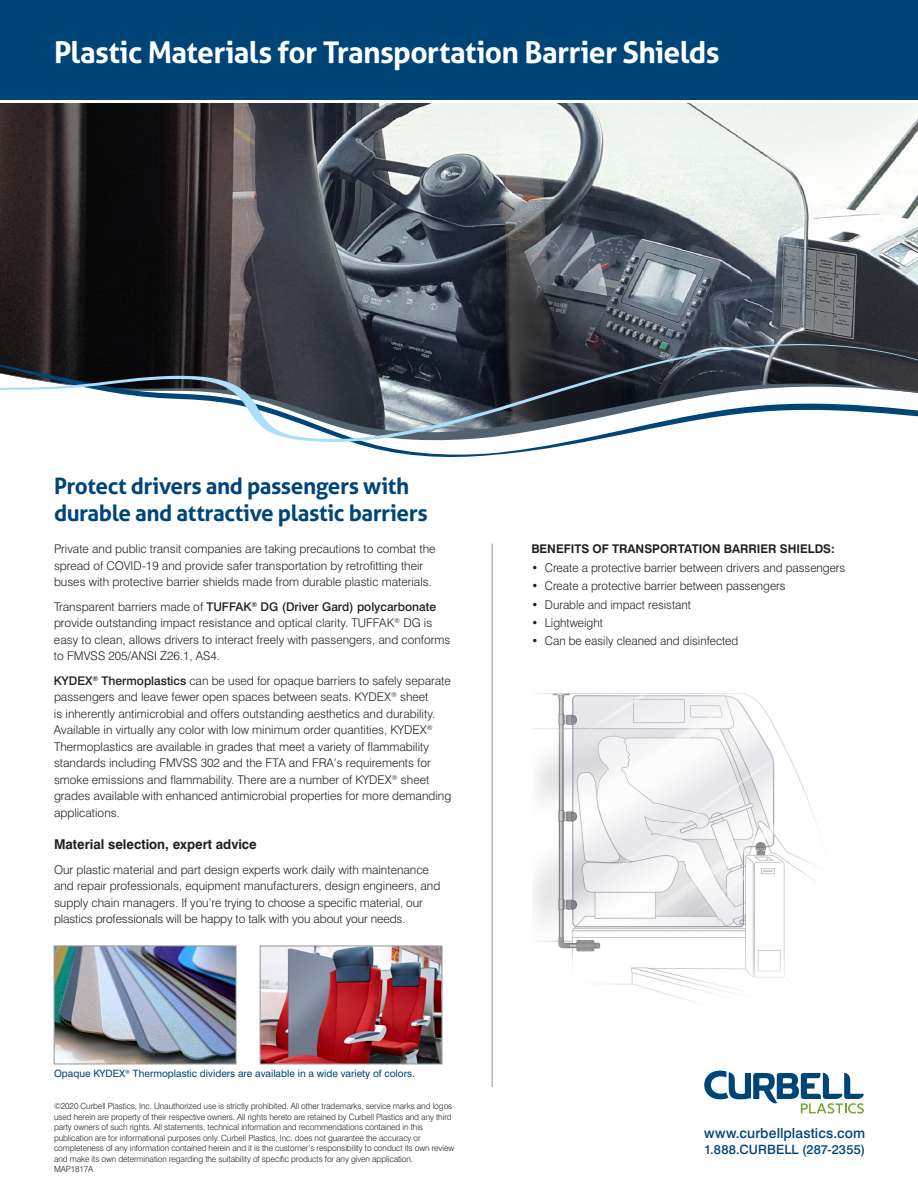
<style>
.page{position:relative;width:918px;height:1188px;background:#fff}
.page>*{position:absolute;margin:0;border:0;box-sizing:border-box;transform-origin:0 0}
.t1{font:700 30px "Aller";letter-spacing:-.025em;color:#fff}
.t2{font:700 22.5px/27px "Aller";letter-spacing:-.02em;color:#004578}
.t3{font:500 13.95px "Swiss 721 BT";letter-spacing:.005em;color:#004578}
.Body_Front{font:700 13.5px "Swiss 721 BT";color:#231f20}
.t4{font:500 12.9px "Swiss 721 BT";letter-spacing:.015em;color:#004578}
.Body_Front-2{font:300 12px/16.5px "Swiss 721 BT";color:#231f20}
.t5{font:700 12px "Swiss 721 BT";color:#231f20}
.t6{font:10.2px "Swiss 721 BT";color:#004578}
.t7{font:300 8.55px/10.5px "Swiss 721 BT";letter-spacing:-.01em;color:#231f20}
.s1{font-weight:500}
</style>
<div class="page">
<img style="left:0;top:103px;width:918px;height:240px">
<svg style="left:352px;top:442px;width:232px;height:15px"></svg>
<svg style="left:0;top:343px;width:918px;height:99px"></svg>
<div style="left:0;top:0;width:918px;height:101px;background:#004578"></div>
<hr style="left:0;top:100px;width:918px;height:3px;background:#fff">
<hr style="left:492px;top:544px;width:1px;height:543px;background:#939598">
<img style="left:56px;top:947px;width:179px;height:115px">
<div style="left:54px;top:945px;width:183px;height:119px;border:1px solid #939598"></div>
<svg style="left:704px;top:1071px;width:160px;height:43px"></svg>
<img style="left:533px;top:693px;width:284px;height:310px">
<img style="left:262px;top:947px;width:179px;height:115px">
<div style="left:260px;top:945px;width:183px;height:119px;border:1px solid #939598"></div>
<p class="t1" style="left:54px;top:34px;width:667px">Plastic Materials for Transportation Barrier Shields</p>
<p class="t2" style="left:54px;top:472px;width:375px">Protect drivers and passengers with durable and attractive plastic barriers</p>
<p class="Body_Front-2" style="left:54px;top:541px;width:383px">Private and public transit companies are taking precautions to combat the spread of COVID-19 and provide safer transportation by retrofitting their buses with protective barrier shields made from durable plastic materials.</p>
<p class="Body_Front-2" style="left:54px;top:598px;width:398px">Transparent barriers made of <span class="s1">TUFFAK</span><sup>®</sup> <span class="s1">DG (Driver Gard) polycarbonate </span>provide outstanding impact resistance and optical clarity. TUFFAK<sup>®</sup> DG is easy to clean, allows drivers to interact freely with passengers, and conforms to FMVSS 205/ANSI Z26.1, AS4.</p>
<p class="Body_Front-2" style="left:54px;top:672px;width:399px"><span class="s1">KYDEX</span><sup>®</sup> <span class="s1">Thermoplastics</span> can be used for opaque barriers to safely separate passengers and leave fewer open spaces between seats. KYDEX<sup>®</sup> sheet<br>is inherently antimicrobial and offers outstanding aesthetics and durability.<br>Available in virtually any color with low minimum order quantities, KYDEX<sup>® </sup>Thermoplastics are available in grades that meet a variety of flammability standards including FMVSS 302 and the FTA and FRA’s requirements for smoke emissions and flammability. There are a number of KYDEX<sup>®</sup> sheet grades available with enhanced antimicrobial properties for more demanding applications.</p>
<p class="Body_Front" style="left:54px;top:836px;width:204px">Material selection, expert advice</p>
<p class="Body_Front-2" style="left:54px;top:861px;width:388px">Our plastic material and part design experts work daily with maintenance and repair professionals, equipment manufacturers, design engineers, and supply chain managers. If you’re trying to choose a specific material, our plastics professionals will be happy to talk with you about your needs.</p>
<p class="t6" style="left:54px;top:1068px;width:362px">Opaque KYDEX<sup>®</sup> Thermoplastic dividers are available in a wide variety of colors.</p>
<p class="t7" style="left:54px;top:1101px;width:402px">©2020 Curbell Plastics, Inc. Unauthorized use is strictly prohibited. All other trademarks, service marks and logos used herein are property of their respective owners. All rights hereto are retained by Curbell Plastics and any third party owners of such rights. All statements, technical information and recommendations contained in this publication are for informational purposes only. Curbell Plastics, Inc. does not guarantee the accuracy or completeness of any information contained herein and it is the customer’s responsibility to conduct its own review and make its own determination regarding the suitability of specific products for any given application.<br>MAP1817A</p>
<p class="t5" style="left:531px;top:542px;width:305px">BENEFITS OF TRANSPORTATION BARRIER SHIELDS:</p>
<p class="Body_Front-2" style="left:531px;top:559px;width:316px">• Create a protective barrier between drivers and passengers</p>
<p class="Body_Front-2" style="left:531px;top:578px;width:256px">• Create a protective barrier between passengers</p>
<p class="Body_Front-2" style="left:531px;top:596px;width:161px">• Durable and impact resistant</p>
<p class="Body_Front-2" style="left:531px;top:614px;width:73px">• Lightweight</p>
<p class="Body_Front-2" style="left:531px;top:633px;width:208px">• Can be easily cleaned and disinfected</p>
<p class="t3" style="left:704px;top:1124px;width:162px">www.curbellplastics.com</p>
<p class="t4" style="left:704px;top:1142px;width:163px">1.888.CURBELL (287-2355)</p>
</div>
